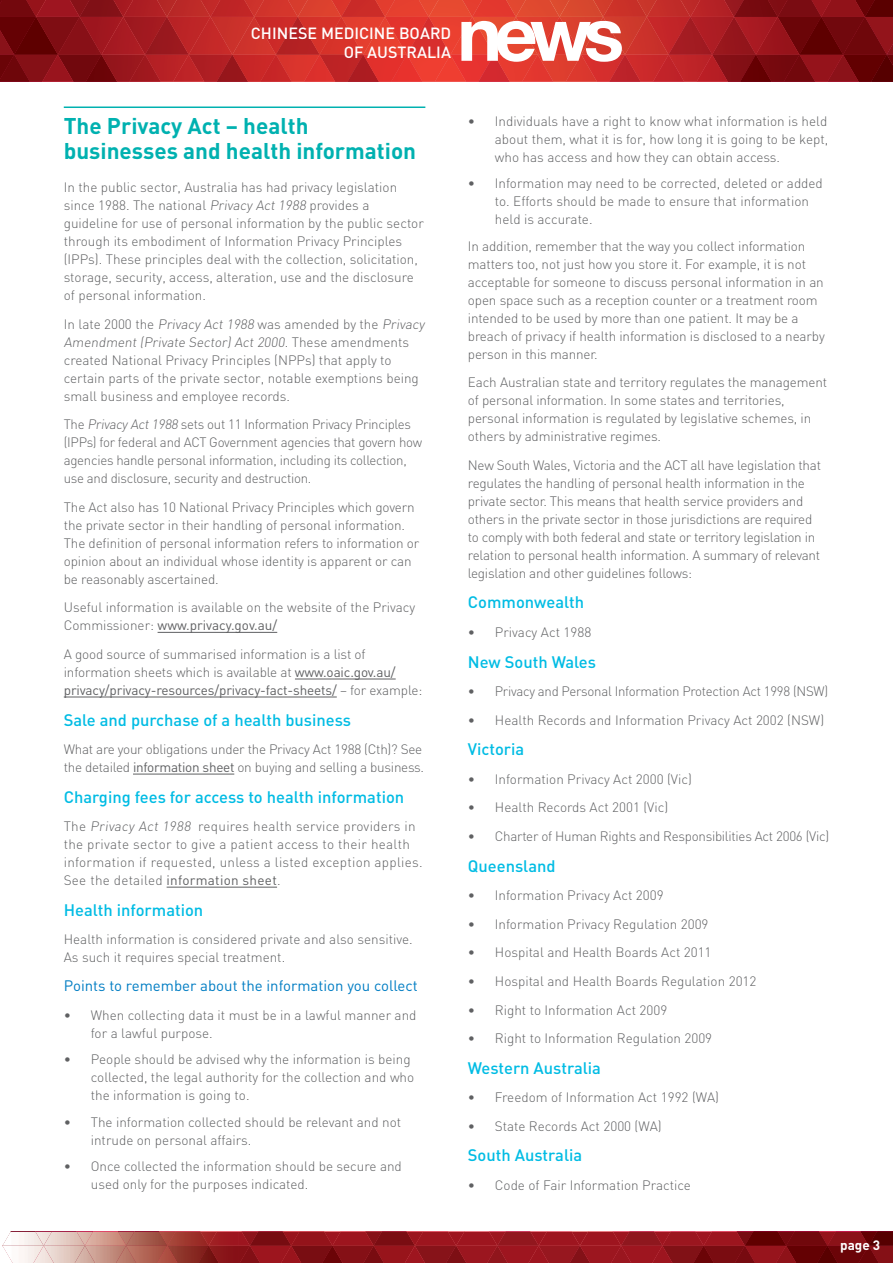
<style>
.page{position:relative;width:893px;height:1263px;background:#fff}
.page>*{position:absolute;margin:0;border:0;box-sizing:border-box;transform-origin:0 0}
.t1{font:700 22.5px/25.5px "DIN";color:#00b1b0}
.t2{font:500 16.5px "DIN";color:#00bce4}
.t3{font:500 16.05px/19.2px "DIN";color:#fff;text-align:right}
.t4{font:15px "DIN";color:#007dc3}
.t5{font:300 13.5px/18px "DIN";letter-spacing:-.01em;color:#5f6062}
.t6{font:300 13.5px/18px "DIN";letter-spacing:.02em;color:#5f6062}
.t7{font:700 13.5px "DIN";color:#fff}
.s1{font-weight:400}
</style>
<div class="page">
<svg style="left:0;top:0;width:893px;height:82px;background:#b52f2e"></svg>
<svg style="left:238px;top:1232px;width:655px;height:31px;background:#8b1118"></svg>
<img style="left:93px;top:1232px;width:145px;height:14px">
<img style="left:142px;top:1246px;width:96px;height:17px">
<img style="left:2px;top:1232px;width:75px;height:31px">
<img style="left:77px;top:1232px;width:16px;height:14px">
<img style="left:201px;top:1232px;width:16px;height:14px">
<img style="left:126px;top:1246px;width:16px;height:17px">
<img style="left:118px;top:1232px;width:8px;height:14px">
<img style="left:27px;top:1246px;width:33px;height:17px">
<img style="left:151px;top:1246px;width:33px;height:17px">
<img style="left:126px;top:1232px;width:33px;height:14px">
<img style="left:69px;top:1246px;width:16px;height:17px">
<img style="left:192px;top:1246px;width:33px;height:17px">
<img style="left:159px;top:1232px;width:16px;height:14px">
<img style="left:85px;top:1246px;width:41px;height:17px">
<hr style="left:64px;top:106px;width:361px;height:2px;background:#00b1b0">
<hr style="left:158px;top:632px;width:119px;height:1px;background:#5f6062">
<hr style="left:295px;top:679px;width:101px;height:1px;background:#5f6062">
<hr style="left:64px;top:697px;width:273px;height:1px;background:#5f6062">
<hr style="left:133px;top:774px;width:101px;height:1px;background:#5f6062">
<hr style="left:167px;top:887px;width:110px;height:1px;background:#5f6062">
<p class="t3" style="left:251px;top:23px;width:202px">CHINESE MEDICINE BOARD<br>OF AUSTRALIA</p>
<h1 class="t1" style="left:64px;top:112px;width:354px">The Privacy Act – health businesses and health information</h1>
<p class="t5" style="left:64px;top:178px;width:362px">In the public sector, Australia has had privacy legislation since 1988. The national Privacy Act 1988 provides a guideline for use of personal information by the public sector through its embodiment of Information Privacy Principles (IPPs). These principles deal with the collection, solicitation, storage, security, access, alteration, use and the disclosure of personal information.</p>
<p class="t5" style="left:64px;top:315px;width:365px">In late 2000 the Privacy Act 1988 was amended by the Privacy Amendment (Private Sector) Act 2000. T h e s e a m e n d m e n ts created National Privacy Principles (NPPs) that apply to certain parts of the private sector, notable exemptions being small business and employee records.</p>
<p class="t5" style="left:64px;top:415px;width:360px">The Privacy Act1988 sets out 11 Information Privacy Principles (IPPs) for federal and ACT Government agencies that govern how agencies handle personal information, including its collection, use and disclosure, security and destruction.</p>
<p class="t5" style="left:64px;top:498px;width:357px">The Act also has 10 National Privacy Principles which govern the private sector in their handling of personal information.<br>The definition of personal information refers to information or opinion about an individual whose identity is apparent or can be reasonably ascertained.</p>
<p class="t5" style="left:64px;top:598px;width:353px">Useful information is available on the website of the Privacy<br>Commissioner: <span class="s1">www.privacy.gov.au/</span></p>
<p class="t5" style="left:64px;top:645px;width:360px">A good source of summarised information is a list of information sheets which is available at <span class="s1">www.oaic.gov.au/ privacy/privacy-resources/privacy-fact-sheets/</span> – for example:</p>
<p class="t2" style="left:64px;top:709px;width:289px">Sale and purchase of a health business</p>
<p class="t5" style="left:64px;top:740px;width:362px">What are your obligations under the Privacy Act 1988 (Cth)? See the detailed <span class="s1">information sheet</span> on buying and selling a business.</p>
<p class="t2" style="left:64px;top:786px;width:342px">Charging fees for access to health information</p>
<p class="t6" style="left:64px;top:817px;width:360px">The Privacy Act 1988 requires health service providers in the private sector to give a patient access to their health information if requested, unless a listed exception applies.<br>See the detailed <span class="s1">information sheet</span>.</p>
<p class="t2" style="left:64px;top:899px;width:141px">Health information</p>
<p class="t5" style="left:64px;top:930px;width:350px">Health information is considered private and also sensitive.<br>As such it requires special treatment.</p>
<p class="t4" style="left:64px;top:976px;width:356px">Points to remember about the information you collect</p>
<p class="t5" style="left:91px;top:1005px;width:327px;text-indent:-27px">• When collecting data it must be in a lawful manner and for a lawful purpose.</p>
<p class="t5" style="left:91px;top:1050px;width:325px;text-indent:-27px">• People should be advised why the information is being collected, the legal authority for the collection and who the information is going to.</p>
<p class="t5" style="left:91px;top:1112px;width:312px;text-indent:-27px">• The information collected should be relevant and not intrude on personal affairs.</p>
<p class="t5" style="left:91px;top:1157px;width:313px;text-indent:-27px">• Once collected the information should be secure and used only for the purposes indicated.</p>
<p class="t5" style="left:495px;top:112px;width:335px;text-align:justify;text-indent:-27px">• Individuals have a right to know what information is held about them, what it is for, how long it is going to be kept, who has access and how they can obtain access.</p>
<p class="t5" style="left:495px;top:174px;width:329px;text-indent:-27px">• Information may need to be corrected, deleted or added to. Efforts should be made to ensure that information held is accurate.</p>
<p class="t5" style="left:468px;top:237px;width:358px">In addition, remember that the way you collect information matters too, not just how you store it. For example, it is not acceptable for someone to discuss personal information in an open space such as a reception counter or a treatment room intended to be used by more than one patient. It may be a breach of privacy if health information is disclosed to a nearby person in this manner.</p>
<p class="t5" style="left:468px;top:373px;width:361px">Each Australian state and territory regulates the management of personal information. In some states and territories, personal information is regulated by legislative schemes, in others by administrative regimes.</p>
<p class="t5" style="left:468px;top:456px;width:355px">New South Wales, Victoria and the ACT all have legislation that regulates the handling of personal health information in the private sector. This means that health service providers and others in the private sector in those jurisdictions are required to comply with both federal and state or territory legislation in relation to personal health information. A summary of relevant legislation and other guidelines follows:</p>
<p class="t2" style="left:468px;top:592px;width:118px">Commonwealth</p>
<p class="t5" style="left:468px;top:623px;width:125px">• Privacy Act 1988</p>
<p class="t2" style="left:468px;top:651px;width:130px">New South Wales</p>
<p class="t5" style="left:468px;top:682px;width:362px">• Privacy and Personal Information Protection Act 1998 (NSW)</p>
<p class="t5" style="left:468px;top:711px;width:358px">• Health Records and Information Privacy Act 2002 (NSW)</p>
<p class="t2" style="left:468px;top:739px;width:58px">Victoria</p>
<p class="t5" style="left:468px;top:770px;width:226px">• Information Privacy Act 2000 (Vic)</p>
<p class="t5" style="left:468px;top:798px;width:202px">• Health Records Act 2001 (Vic)</p>
<p class="t5" style="left:468px;top:827px;width:363px">• Charter of Human Rights and Responsibilities Act 2006 (Vic)</p>
<p class="t2" style="left:468px;top:855px;width:89px">Queensland</p>
<p class="t5" style="left:468px;top:886px;width:197px">• Information Privacy Act 2009</p>
<p class="t5" style="left:468px;top:915px;width:242px">• Information Privacy Regulation 2009</p>
<p class="t5" style="left:468px;top:943px;width:245px">• Hospital and Health Boards Act 2011</p>
<p class="t5" style="left:468px;top:972px;width:290px">• Hospital and Health Boards Regulation 2012</p>
<p class="t5" style="left:468px;top:1001px;width:201px">• Right to Information Act 2009</p>
<p class="t5" style="left:468px;top:1029px;width:246px">• Right to Information Regulation 2009</p>
<p class="t2" style="left:468px;top:1057px;width:135px">Western Australia</p>
<p class="t5" style="left:468px;top:1088px;width:253px">• Freedom of Information Act 1992 (WA)</p>
<p class="t5" style="left:468px;top:1117px;width:195px">• State Records Act 2000 (WA)</p>
<p class="t2" style="left:468px;top:1145px;width:116px">South Australia</p>
<p class="t5" style="left:468px;top:1176px;width:225px">• Code of Fair Information Practice</p>
<p class="t7" style="left:840px;top:1236px;width:42px">page 3</p>
</div>
